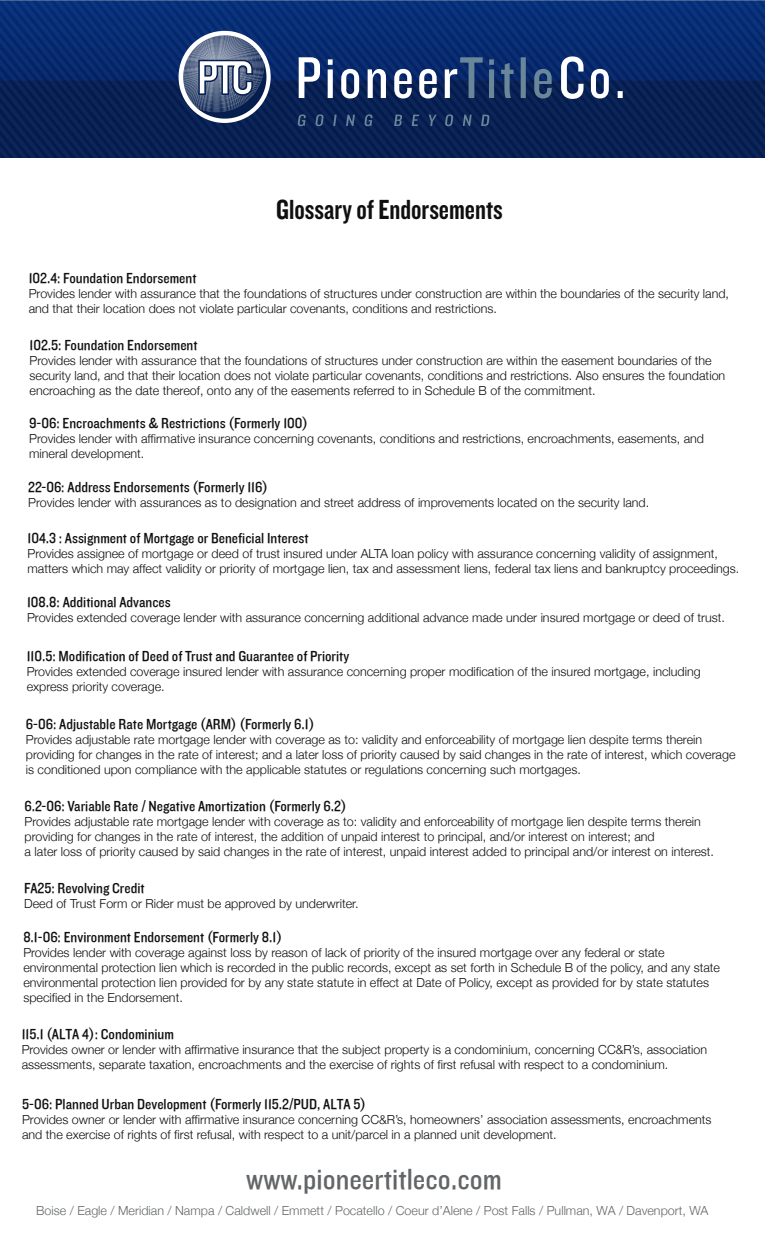
<style>
.page{position:relative;width:765px;height:1260px;background:#fff}
.page>*{position:absolute;margin:0;border:0;box-sizing:border-box;transform-origin:0 0}
.t1{font:30px "Knockout HTF30 Junior Welterwt";color:#636668}
.t2{font:28.75px "Knockout HTF49 Liteweight";color:#0f0f0f}
.t3{font:15px "Knockout HTF30 Junior Welterwt";color:#0f0f0f}
.t4{font:300 12.5px/15px "Helvetica Neue";color:#0f0f0f}
.t5{font:300 12.5px "Helvetica Neue";color:#636668}
</style>
<div class="page">
<svg style="left:0;top:0;width:765px;height:158px"></svg>
<h2 class="t2" style="left:276px;top:195px;width:228px">Glossary of Endorsements</h2>
<p class="t3" style="left:29px;top:270px;width:169px">102.4: Foundation Endorsement</p>
<p class="t4" style="left:29px;top:286px;width:702px">Provides lender with assurance that the foundations of structures under construction are within the boundaries of the security land, and that their location does not violate particular covenants, conditions and restrictions.</p>
<p class="t3" style="left:30px;top:337px;width:170px">102.5: Foundation Endorsement</p>
<p class="t4" style="left:30px;top:352px;width:697px">Provides lender with assurance that the foundations of structures under construction are within the easement boundaries of the security land, and that their location does not violate particular covenants, conditions and restrictions. Also ensures the foundation encroaching as the date thereof, onto any of the easements referred to in Schedule B of the commitment.</p>
<p class="t3" style="left:29px;top:416px;width:280px">9-06: Encroachments &amp; Restrictions (Formerly 100)</p>
<p class="t4" style="left:29px;top:431px;width:676px">Provides lender with affirmative insurance concerning covenants, conditions and restrictions, encroachments, easements, and mineral development.</p>
<p class="t3" style="left:28px;top:479px;width:241px">22-06: Address Endorsements (Formerly 116)</p>
<p class="t4" style="left:28px;top:495px;width:622px">Provides lender with assurances as to designation and street address of improvements located on the security land.</p>
<p class="t3" style="left:28px;top:530px;width:283px">104.3 : Assignment of Mortgage or Beneficial Interest</p>
<p class="t4" style="left:28px;top:546px;width:713px">Provides assignee of mortgage or deed of trust insured under ALTA loan policy with assurance concerning validity of assignment, matters which may affect validity or priority of mortgage lien, tax and assessment liens, federal tax liens and bankruptcy proceedings.</p>
<p class="t3" style="left:27px;top:595px;width:145px">108.8: Additional Advances</p>
<p class="t4" style="left:27px;top:610px;width:699px">Provides extended coverage lender with assurance concerning additional advance made under insured mortgage or deed of trust.</p>
<p class="t3" style="left:27px;top:648px;width:324px">110.5: Modification of Deed of Trust and Guarantee of Priority</p>
<p class="t4" style="left:27px;top:664px;width:676px">Provides extended coverage insured lender with assurance concerning proper modification of the insured mortgage, including express priority coverage.</p>
<p class="t3" style="left:26px;top:716px;width:290px">6-06: Adjustable Rate Mortgage (ARM) (Formerly 6.1)</p>
<p class="t4" style="left:26px;top:732px;width:711px">Provides adjustable rate mortgage lender with coverage as to: validity and enforceability of mortgage lien despite terms therein providing for changes in the rate of interest; and a later loss of priority caused by said changes in the rate of interest, which coverage is conditioned upon compliance with the applicable statutes or regulations concerning such mortgages.</p>
<p class="t3" style="left:25px;top:798px;width:323px">6.2-06: Variable Rate / Negative Amortization (Formerly 6.2)</p>
<p class="t4" style="left:25px;top:814px;width:691px">Provides adjustable rate mortgage lender with coverage as to: validity and enforceability of mortgage lien despite terms therein providing for changes in the rate of interest, the addition of unpaid interest to principal, and/or interest on interest; and<br>a later loss of priority caused by said changes in the rate of interest, unpaid interest added to principal and/or interest on interest.</p>
<p class="t3" style="left:24px;top:881px;width:122px">FA25: Revolving Credit</p>
<p class="t4" style="left:24px;top:896px;width:336px">Deed of Trust Form or Rider must be approved by underwriter.</p>
<p class="t3" style="left:23px;top:930px;width:261px">8.1-06: Environment Endorsement (Formerly 8.1)</p>
<p class="t4" style="left:23px;top:945px;width:698px">Provides lender with coverage against loss by reason of lack of priority of the insured mortgage over any federal or state environmental protection lien which is recorded in the public records, except as set forth in Schedule B of the policy, and any state environmental protection lien provided for by any state statute in effect at Date of Policy, except as provided for by state statutes specified in the Endorsement.</p>
<p class="t3" style="left:22px;top:1026px;width:154px">115.1 (ALTA 4): Condominium</p>
<p class="t4" style="left:22px;top:1042px;width:687px">Provides owner or lender with affirmative insurance that the subject property is a condominium, concerning CC&amp;R’s, association assessments, separate taxation, encroachments and the exercise of rights of first refusal with respect to a condominium.</p>
<p class="t3" style="left:22px;top:1096px;width:346px">5-06: Planned Urban Development (Formerly 115.2/PUD, ALTA 5)</p>
<p class="t4" style="left:22px;top:1112px;width:691px">Provides owner or lender with affirmative insurance concerning CC&amp;R’s, homeowners’ association assessments, encroachments and the exercise of rights of first refusal, with respect to a unit/parcel in a planned unit development.</p>
<h1 class="t1" style="left:246px;top:1164px;width:257px">www.pioneertitleco.com</h1>
<p class="t5" style="left:36px;top:1203px;width:674px">Boise / Eagle / Meridian / Nampa / Caldwell / Emmett / Pocatello / Coeur d’Alene / Post Falls / Pullman, WA / Davenport, WA</p>
</div>
